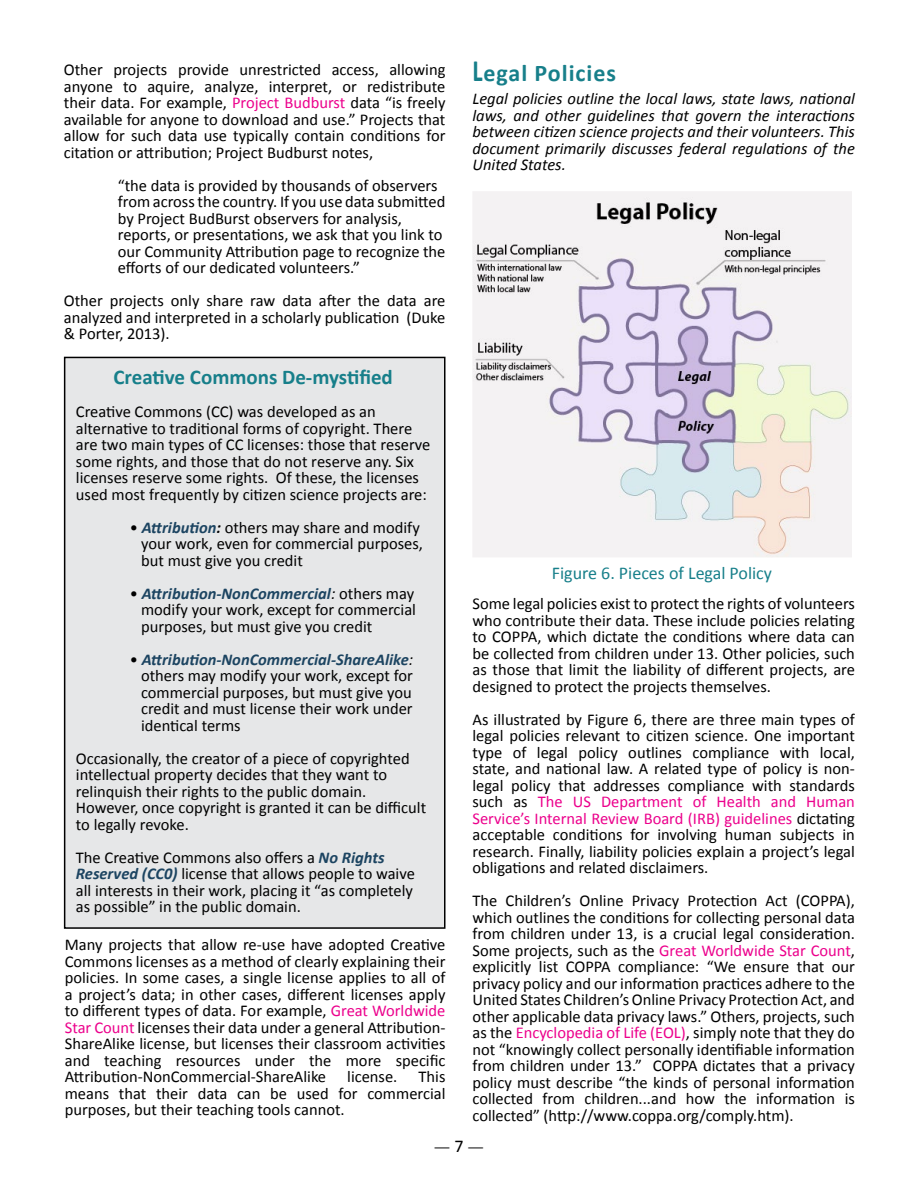
<style>
.page{position:relative;width:918px;height:1188px;background:#fff}
.page>*{position:absolute;margin:0;border:0;box-sizing:border-box;transform-origin:0 0}
.t1{font:700 24px "Calibri";letter-spacing:.04em;color:#177f8a}
.t2{font:700 21px "Calibri";color:#177f8a}
.t3{font:18px "Calibri";color:#177f8a}
.t4{font:18px "Minion Pro";color:#000}
.t5{font:16.5px/16.5px "Calibri";color:#000;text-align:justify}
.t6{font:italic 16.5px/16.5px "Calibri";color:#000;text-align:justify}
.s1{color:#ec008c}
.s2{font-weight:700;font-style:italic;color:#1c4461}
.s3{font-weight:700;font-style:italic}
.s4{font-style:italic}
.s5{font-size:31.2px}
.s6{font-family:"Calibri"}
</style>
<div class="page">
<img style="left:472px;top:191px;width:379px;height:366px">
<div style="left:64px;top:357px;width:382px;height:572px;background:#e6e7e8;border:2px solid #000"></div>
<p class="t5" style="left:64px;top:62px;width:383px">Other projects provide unrestricted access, allowing anyone to aquire, analyze, interpret, or redistribute their data. For example, <span class="s1">Project Budburst</span> data “is freely available for anyone to download and use.” Projects that allow for such data use typically contain conditions for citation or attribution; Project Budburst notes,</p>
<p class="t5" style="left:118px;top:177px;width:329px;text-align:left">“the data is provided by thousands of observers from across the country. If you use data submitted by Project BudBurst observers for analysis, reports, or presentations, we ask that you link to our Community Attribution page to recognize the efforts of our dedicated volunteers.”</p>
<p class="t5" style="left:64px;top:293px;width:383px">Other projects only share raw data after the data are analyzed and interpreted in a scholarly publication (Duke &amp; Porter, 2013).</p>
<p class="t2" style="left:114px;top:364px;width:281px">Creative Commons De-mystified</p>
<p class="t5" style="left:76px;top:403px;width:356px;text-align:left">Creative Commons (CC) was developed as an alternative to traditional forms of copyright. There are two main types of CC licenses: those that reserve some rights, and those that do not reserve any. Six licenses reserve some rights. Of these, the licenses used most frequently by citizen science projects are:</p>
<p class="t5" style="left:141px;top:519px;width:283px;text-align:left;text-indent:-11px">• <span class="s2">Attribution</span><span class="s3">:</span> others may share and modify your work, even for commercial purposes, but must give you credit</p>
<p class="t5" style="left:141px;top:585px;width:276px;text-indent:-11px">• <span class="s2">Attribution-NonCommercial</span><span class="s4">:</span> others may modify your work, except for commercial purposes, but must give you credit</p>
<p class="t5" style="left:141px;top:651px;width:274px;text-indent:-11px">• <span class="s2">Attribution-NonCommercial-ShareAlike</span><span class="s4">: </span>others may modify your work, except for commercial purposes, but must give you credit and must license their work under identical terms</p>
<p class="t5" style="left:76px;top:750px;width:352px;text-align:left">Occasionally, the creator of a piece of copyrighted intellectual property decides that they want to relinquish their rights to the public domain.<br>However, once copyright is granted it can be difficult to legally revoke.</p>
<p class="t5" style="left:76px;top:849px;width:341px;text-align:left">The Creative Commons also offers a <span class="s2">No Rights Reserved (CC0)</span> license that allows people to waive all interests in their work, placing it “as completely as possible” in the public domain.</p>
<p class="t5" style="left:65px;top:937px;width:382px">Many projects that allow re-use have adopted Creative Commons licenses as a method of clearly explaining their policies. In some cases, a single license applies to all of a project’s data; in other cases, different licenses apply to different types of data. For example, <span class="s1">Great Worldwide Star Count</span> licenses their data under a general Attribution-ShareAlike license, but licenses their classroom activities and teaching resources under the more specific Attribution-NonCommercial-ShareAlike</p>
<p class="t5" style="left:65px;top:1069px;width:382px;text-indent:354px">This means that their data can be used for commercial purposes, but their teaching tools cannot.</p>
<p class="t5" style="left:347px;top:1069px;width:52px">license.</p>
<h1 class="t1" style="left:472px;top:58px;width:145px"><span class="s5">L</span>egal Policies</h1>
<p class="t6" style="left:472px;top:90px;width:384px">Legal policies outline the local laws, state laws, national laws, and other guidelines that govern the interactions between citizen science projects and their volunteers. This document primarily discusses federal regulations of the United States.</p>
<p class="t3" style="left:552px;top:562px;width:222px">Figure 6. Pieces of Legal Policy</p>
<p class="t5" style="left:472px;top:596px;width:384px">Some legal policies exist to protect the rights of volunteers who contribute their data. These include policies relating to COPPA, which dictate the conditions where data can be collected from children under 13. Other policies, such as those that limit the liability of different projects, are designed to protect the projects themselves.</p>
<p class="t5" style="left:472px;top:711px;width:384px">As illustrated by Figure 6, there are three main types of legal policies relevant to citizen science. One important type of legal policy outlines compliance with local, state, and national law. A related type of policy is non&shy;legal policy that addresses compliance with standards such as <span class="s1">The US Department of Health and Human Service’s Internal Review Board (IRB) guidelines</span> dictating acceptable conditions for involving human subjects in research. Finally, liability policies explain a project’s legal obligations and related disclaimers.</p>
<p class="t5" style="left:472px;top:893px;width:384px">The Children’s Online Privacy Protection Act (COPPA), which outlines the conditions for collecting personal data from children under 13, is a crucial legal consideration.<br>Some projects, such as the <span class="s1">Great Worldwide Star Count</span>, explicitly list COPPA compliance: “We ensure that our privacy policy and our information practices adhere to the United States Children’s Online Privacy Protection Act, and other applicable data privacy laws.” Others, projects, such as the <span class="s1">Encyclopedia of Life (EOL)</span>, simply note that they do not “knowingly collect personally identifiable information from children under 13.” COPPA dictates that a privacy policy must describe “the kinds of personal information collected from children...and how the information is collected” (http://www.coppa.org/comply.htm).</p>
<p class="t4" style="left:434px;top:1134px;width:52px">— <span class="s6">7</span> —</p>
</div>
